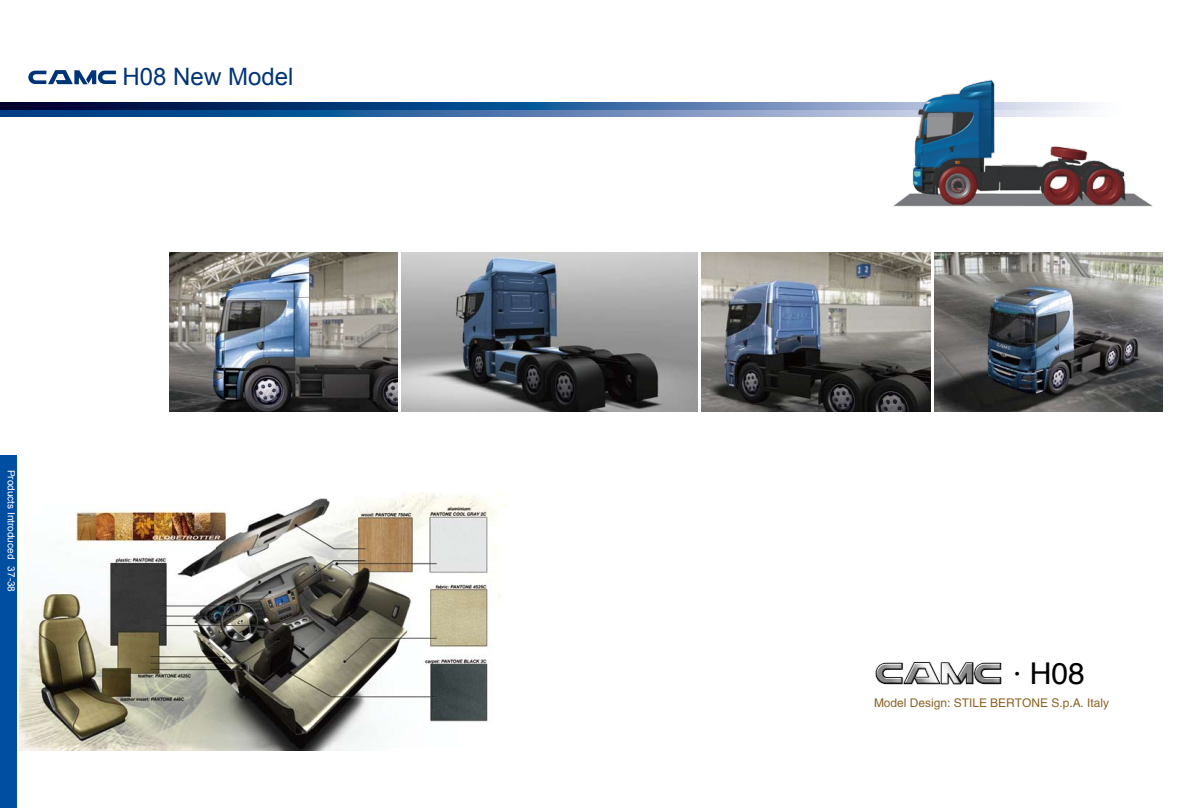
<style>
.page{position:relative;width:1191px;height:808px;background:#fff}
.page>*{position:absolute;margin:0;border:0;box-sizing:border-box;transform-origin:0 0}
.t1{font:30px "Helvetica";color:#000}
.t2{font:24px "Arial";color:#003477}
.t3{font:12px "FZHTJW GB1 0";color:#8b6325}
.t4{font:10px "Arial";color:#fff}
</style>
<div class="page">
<div style="left:0;top:455px;width:17px;height:353px;background:#004ea2"></div>
<svg style="left:0;top:109px;width:595px;height:7px;background:#195391"></svg>
<svg style="left:0;top:102px;width:595px;height:7px;background:#022f69"></svg>
<svg style="left:595px;top:109px;width:291px;height:7px;background:#8da1c8"></svg>
<svg style="left:595px;top:102px;width:291px;height:7px;background:#6c89b9"></svg>
<img style="left:402px;top:252px;width:295px;height:159px">
<img style="left:169px;top:252px;width:228px;height:159px">
<img style="left:934px;top:252px;width:228px;height:159px">
<img style="left:702px;top:252px;width:228px;height:159px">
<svg style="left:28px;top:70px;width:88px;height:14px"></svg>
<img style="left:886px;top:80px;width:267px;height:127px">
<img style="left:19px;top:493px;width:488px;height:257px">
<img style="left:875px;top:661px;width:127px;height:24px">
<h2 class="t2" style="left:123px;top:61px;width:172px">H08 New Model</h2>
<p class="t4" style="left:18px;top:469px;width:91px;rotate:90deg">Products Introduced</p>
<p class="t4" style="left:18px;top:566px;width:27px;rotate:90deg">37-38</p>
<h1 class="t1" style="left:1013px;top:648px;width:73px">· H08</h1>
<p class="t3" style="left:874px;top:696px;width:237px">Model Design: STILE BERTONE S.p.A. Italy</p>
</div>
